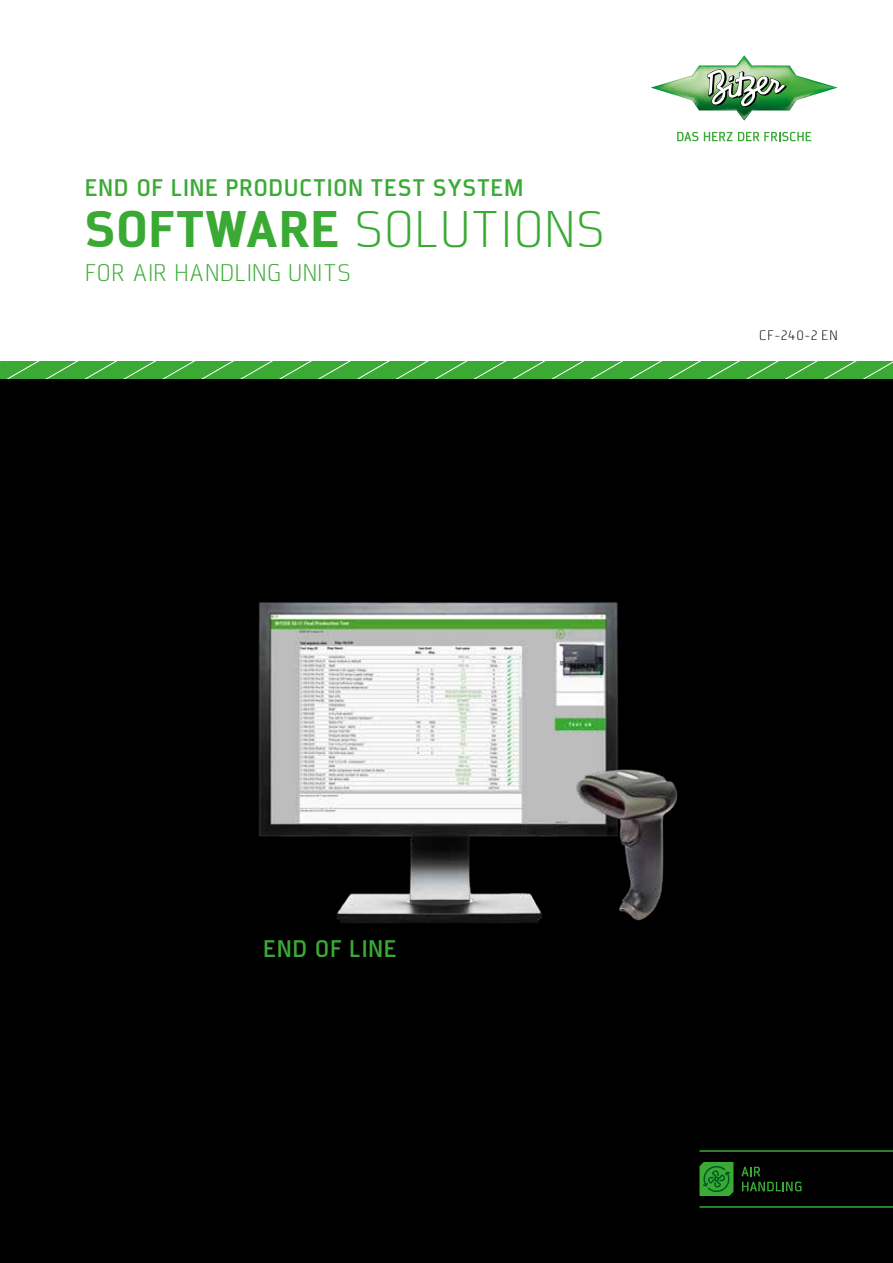
<style>
.page{position:relative;width:893px;height:1263px;background:#fff}
.page>*{position:absolute;margin:0;border:0;box-sizing:border-box;transform-origin:0 0}
.t1{font:300 45px "AF Diwa";letter-spacing:.015em;color:#3aaa35}
.t2{font:700 21px "AF Diwa";letter-spacing:.055em;color:#3aaa35}
.t3{font:300 21px "AF Diwa";letter-spacing:.02em;color:#3aaa35}
.t4{font:300 12px "AF Diwa";letter-spacing:.045em;color:#000}
.s1{font-weight:800}
</style>
<div class="page">
<div style="left:0;top:374px;width:893px;height:889px;background:#000"></div>
<svg style="left:677px;top:132px;width:21px;height:9px"></svg>
<svg style="left:704px;top:132px;width:107px;height:9px"></svg>
<svg style="left:651px;top:55px;width:187px;height:65px"></svg>
<svg style="left:0;top:361px;width:893px;height:17px;background:#43ae3f"></svg>
<hr style="left:699px;top:1150px;width:194px;height:2px;background:#3aaa35">
<hr style="left:699px;top:1206px;width:194px;height:2px;background:#3aaa35">
<svg style="left:699px;top:1162px;width:34px;height:34px"></svg>
<svg style="left:741px;top:1167px;width:60px;height:24px"></svg>
<img style="left:258px;top:602px;width:360px;height:321px">
<img style="left:568px;top:755px;width:110px;height:168px">
<p class="t2" style="left:85px;top:174px;width:440px">END OF LINE PRODUCTION TEST SYSTEM</p>
<h1 class="t1" style="left:85px;top:201px;width:522px"><span class="s1">SOFTWARE</span> SOLUTIONS</h1>
<p class="t3" style="left:85px;top:259px;width:268px">FOR AIR HANDLING UNITS</p>
<p class="t4" style="left:759px;top:328px;width:80px">CF-240-2 EN</p>
<p class="t2" style="left:264px;top:936px;width:134px">END OF LINE</p>
</div>
